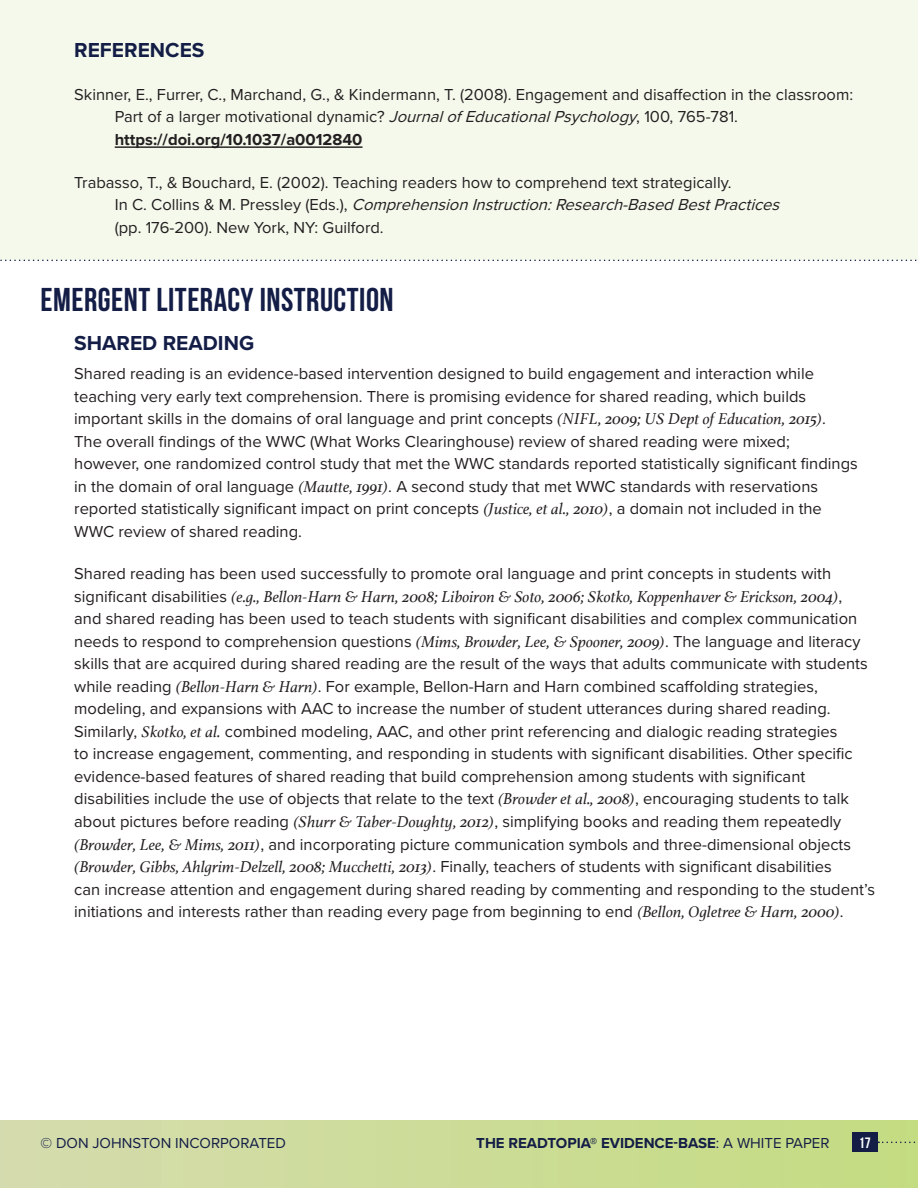
<style>
.page{position:relative;width:918px;height:1188px;background:#fff}
.page>*{position:absolute;margin:0;border:0;box-sizing:border-box;transform-origin:0 0}
.Section_Header__MAIN{font:33px "Bebas Neue";letter-spacing:.015em;color:#131d46}
.Section_Header__1st{font:700 21px "Proxima Nova";color:#131d46}
.Body_Text__1st_Sub-S{font:16.5px/22.5px "Proxima Nova";color:#231f20}
.Body_Text__REFERENCE{font:16.5px/22.5px "Proxima Nova";color:#231f20}
.t1{font:700 15px "Proxima Nova";color:#131d46}
.t2{font:15px "Proxima Nova";color:#131d46}
.t3{font:15px "Bebas Neue";color:#fff}
.s1{font-style:italic}
.s2{font-weight:700}
.s3{font-family:"Athelas";font-style:italic}
.s4{font-weight:400}
</style>
<div class="page">
<div style="left:0;top:1121px;width:918px;height:67px;background:linear-gradient(to right,#d5dcae,#c4dc81)"></div>
<div style="left:0;top:0;width:918px;height:260px;background:#f5f9ec"></div>
<svg style="left:878px;top:1142px;width:40px;height:1px"></svg>
<svg style="left:0;top:260px;width:917px;height:1px"></svg>
<div style="left:852px;top:1133px;width:26px;height:19px;background:#131d46"></div>
<hr style="left:115px;top:146px;width:248px;height:2px;background:#231f20">
<p class="Section_Header__1st" style="left:74px;top:34px;width:132px">REFERENCES</p>
<p class="Body_Text__REFERENCE" style="left:115px;top:82px;width:740px;text-indent:-41px">Skinner, E., Furrer, C., Marchand, G., &amp; Kindermann, T. (2008). Engagement and disaffection in the classroom:<br>Part of a larger motivational dynamic? <span class="s1">JournalofEducationalPsychology</span>, 100, 765-781. <span class="s2">https://doi.org/10.1037/a0012840</span></p>
<p class="Body_Text__REFERENCE" style="left:115px;top:170px;width:672px;text-indent:-41px">Trabasso, T., &amp; Bouchard, E. (2002). Teaching readers how to comprehend text strategically.<br>I n C . C o l l i n s &amp; M . P r e s s l e y ( E d s . ) , <span class="s1">ComprehensionInstruction:Research-BasedBestPractices </span>(pp. 176-200). New York, NY: Guilford.</p>
<p class="Section_Header__MAIN" style="left:40px;top:282px;width:355px">EMERGENT LITERACY INSTRUCTION</p>
<p class="Section_Header__1st" style="left:74px;top:327px;width:181px">SHARED READING</p>
<p class="Body_Text__1st_Sub-S" style="left:74px;top:362px;width:785px">Shared reading is an evidence-based intervention designed to build engagement and interaction while teaching very early text comprehension. There is promising evidence for shared reading, which builds important skills in the domains of oral language and print concepts <span class="s3">(NIFL, 2009; US Dept of Education, 2015)</span>.<br>The overall findings of the WWC (What Works Clearinghouse) review of shared reading were mixed; however, one randomized control study that met the WWC standards reported statistically significant findings in the domain of oral language <span class="s3">(Mautte, 1991)</span>. A second study that met WWC standards with reservations reported statistically significant impact on print concepts <span class="s3">(Justice, et al., 2010)</span>, a domain not included in the WWC review of shared reading.</p>
<p class="Body_Text__1st_Sub-S" style="left:74px;top:562px;width:802px">Shared reading has been used successfully to promote oral language and print concepts in students with significant disabilities <span class="s3">(e.g., Bellon-Harn &amp; Harn, 2008; Liboiron &amp; Soto, 2006; Skotko, Koppenhaver &amp; Erickson, 2004)</span>,<br>and shared reading has been used to teach students with significant disabilities and complex communication needs to respond to comprehension questions <span class="s3">(Mims, Browder, Lee, &amp; Spooner, 2009)</span>. The language and literacy skills that are acquired during shared reading are the result of the ways that adults communicate with students while reading <span class="s3">(Bellon-Harn &amp; Harn)</span>. For example, Bellon-Harn and Harn combined scaffolding strategies, modeling, and expansions with AAC to increase the number of student utterances during shared reading.<br>Similarly, <span class="s3">Skotko, et al.</span> combined modeling, AAC, and other print referencing and dialogic reading strategies<br>to increase engagement, commenting, and responding in students with significant disabilities. Other specific evidence-based features of shared reading that build comprehension among students with significant disabilities include the use of objects that relate to the text <span class="s3">(Browder et al., 2008)</span>, encouraging students to talk about pictures before reading <span class="s3">(Shurr &amp; Taber-Doughty, 2012)</span>, simplifying books and reading them repeatedly <span class="s3">(Browder, Lee, &amp; Mims, 2011)</span>, and incorporating picture communication symbols and three-dimensional objects <span class="s3">(Browder, Gibbs, Ahlgrim-Delzell, 2008; Mucchetti, 2013)</span>. Finally, teachers of students with significant disabilities<br>can increase attention and engagement during shared reading by commenting and responding to the student’s initiations and interests rather than reading every page from beginning to end <span class="s3">(Bellon, Ogletree &amp; Harn, 2000)</span>.</p>
<p class="t2" style="left:41px;top:1131px;width:247px">© DON JOHNSTON INCORPORATED</p>
<p class="t1" style="left:476px;top:1131px;width:355px">THE READTOPIA® EVIDENCE-BASE<span class="s4">: A WHITE PAPER</span></p>
<p class="t3" style="left:859px;top:1134px;width:13px">17</p>
</div>
